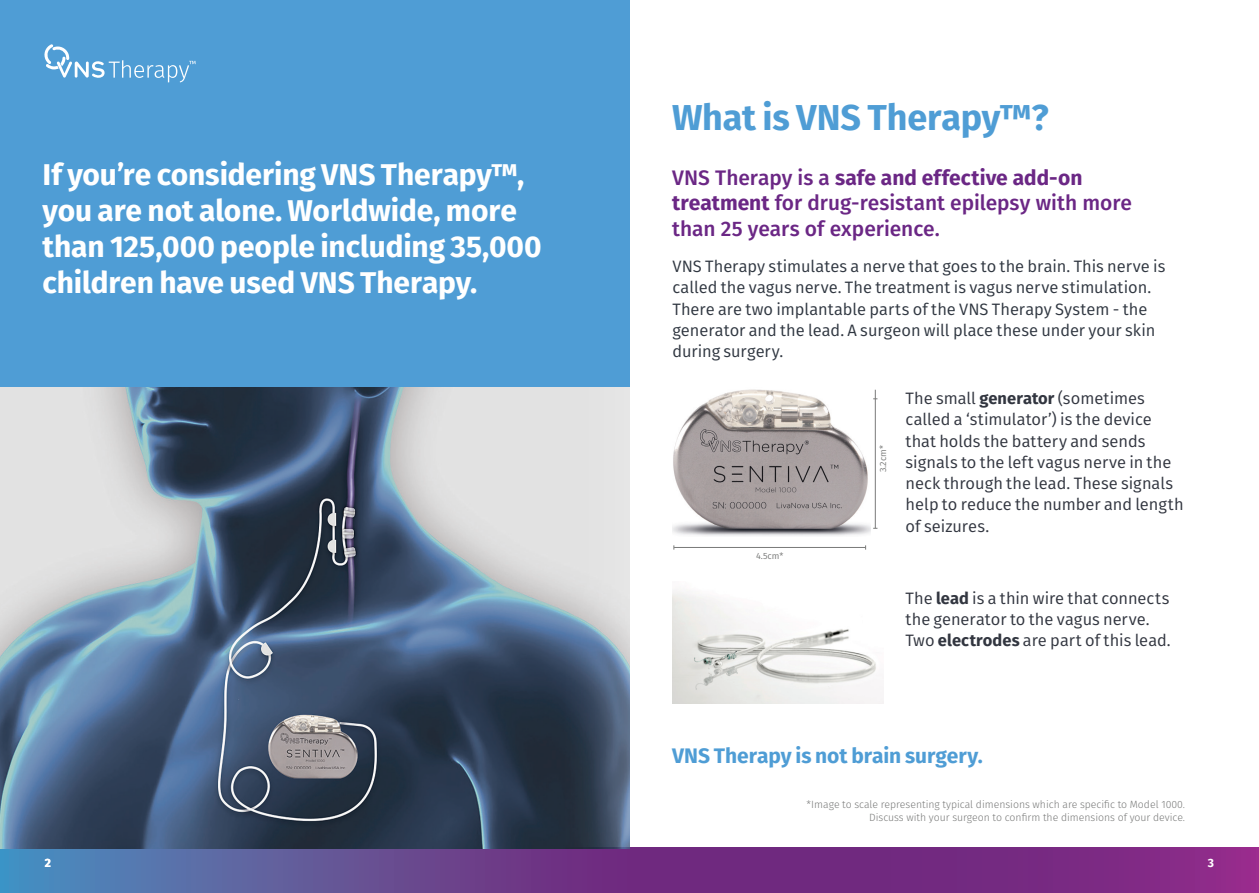
<style>
.page{position:relative;width:1259px;height:893px;background:#fff}
.page>*{position:absolute;margin:0;border:0;box-sizing:border-box;transform-origin:0 0}
.t1{font:700 36px "Fira Sans";letter-spacing:-.005em;color:#4f9dd5}
.t2{font:700 30px/36.2px "Fira Sans";letter-spacing:-.005em;color:#fff}
.t3{font:500 21px/25.5px "Fira Sans";color:#6b2785}
.t4{font:700 21px "Fira Sans";color:#4f9dd5}
.t5{font:16.5px/21.3px "Fira Sans";color:#323640}
.t6{font:16.5px/21.3px "Fira Sans";color:#303741}
.t7{font:700 12px "Fira Sans";color:#fff}
.Body{font:300 10.5px "Fira Sans";color:#797a79}
.Body-2{font:9px "Fira Sans";color:#797a79}
.s1{font-weight:700}
</style>
<div class="page">
<svg style="left:0;top:848px;width:1259px;height:45px;background:#6b418e"></svg>
<img style="left:0;top:387px;width:629px;height:461px">
<div style="left:0;top:0;width:629px;height:387px;background:#4f9dd5"></div>
<img style="left:672px;top:389px;width:198px;height:147px">
<hr style="left:674px;top:547px;width:191px;height:1px;background:#797a79">
<hr style="left:875px;top:390px;width:1px;height:138px;background:#797a79">
<img style="left:672px;top:590px;width:212px;height:113px">
<svg style="left:44px;top:44px;width:151px;height:38px"></svg>
<p class="t2" style="left:43px;top:154px;width:501px">If you’re considering VNS Therapy™, you are not alone. Worldwide, more than 125,000 people including 35,000 children have used VNS Therapy.</p>
<p class="t7" style="left:45px;top:853px;width:8px">2</p>
<p class="t1" style="left:672px;top:87px;width:378px">What is VNS Therapy™?</p>
<p class="t3" style="left:672px;top:164px;width:461px">VNS Therapy is a <span class="s1">safe and effective add-on treatment</span> for drug-resistant epilepsy with more than 25 years of experience.</p>
<p class="t6" style="left:672px;top:255px;width:494px">VNS Therapy stimulates a nerve that goes to the brain. This nerve is called the vagus nerve. The treatment is vagus nerve stimulation.<br>There are two implantable parts of the VNS Therapy System - the generator and the lead. A surgeon will place these under your skin during surgery.</p>
<p class="Body-2" style="left:756px;top:549px;width:29px">4.5cm*</p>
<p class="Body-2" style="left:876px;top:472px;width:28px;rotate:-90deg">3.2cm*</p>
<p class="t5" style="left:905px;top:387px;width:279px">The small <span class="s1">generator</span> (sometimes called a ‘stimulator’) is the device that holds the battery and sends signals to the left vagus nerve in the neck through the lead. These signals help to reduce the number and length of seizures.</p>
<p class="t5" style="left:905px;top:587px;width:265px">The <span class="s1">lead</span> is a thin wire that connects the generator to the vagus nerve.</p>
<p class="t5" style="left:905px;top:630px;width:267px">Two <span class="s1">electrodes</span> are part of this lead.</p>
<p class="t4" style="left:672px;top:738px;width:312px">VNS Therapy is not brain surgery.</p>
<p class="Body" style="left:806px;top:797px;width:380px">*Image to scale representing typical dimensions which are specific to Model 1000.</p>
<p class="Body" style="left:869px;top:809px;width:317px">Discuss with your surgeon to confirm the dimensions of your device.</p>
<p class="t7" style="left:1208px;top:853px;width:8px">3</p>
</div>
